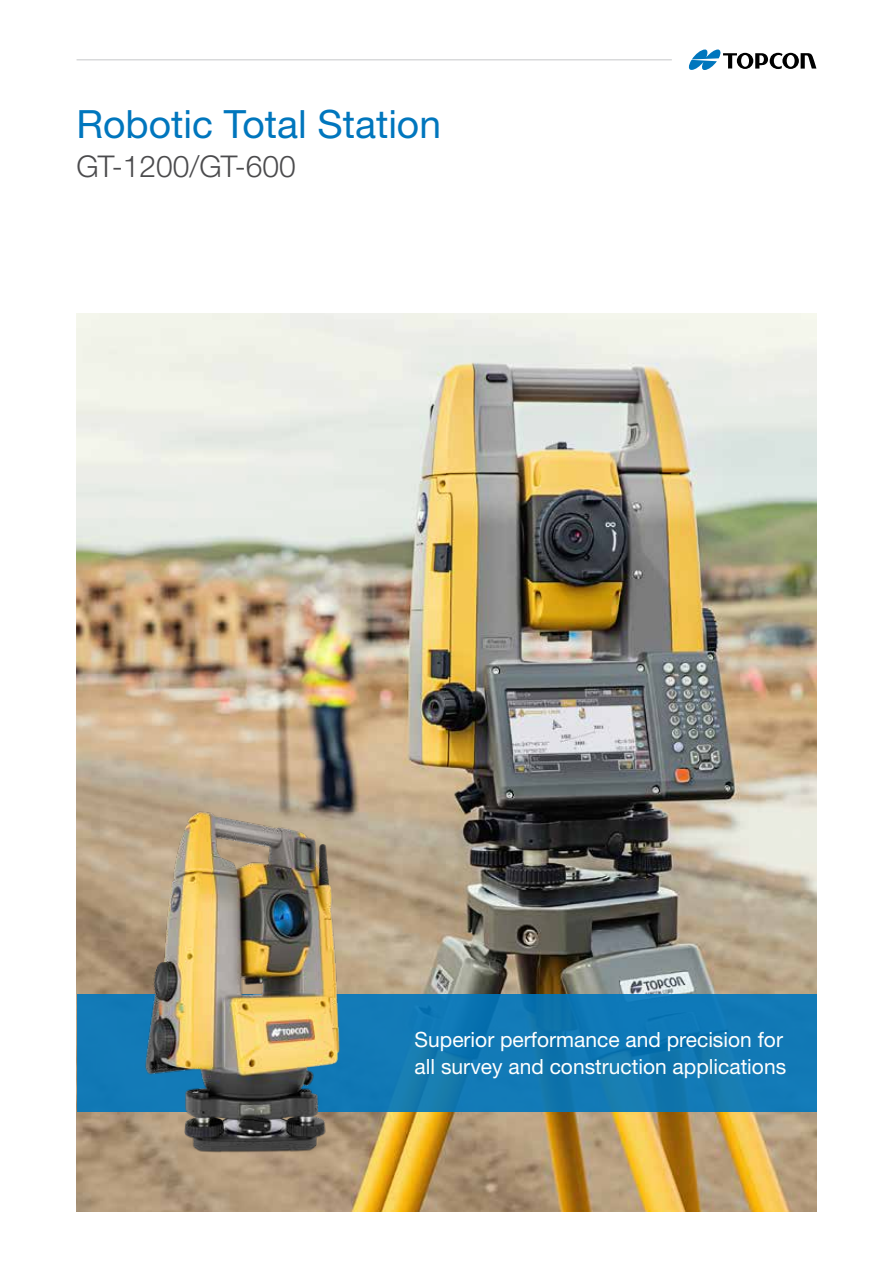
<style>
.page{position:relative;width:893px;height:1263px;background:#fff}
.page>*{position:absolute;margin:0;border:0;box-sizing:border-box;transform-origin:0 0}
.t1{font:39px "Helvetica Neue LTW1 G";color:#0076bd}
.t2{font:300 30px "Helvetica Neue LTW1 G";color:#4b4b4d}
.t3{font:21px/27px "Helvetica Neue LTW1 G";color:#fff}
</style>
<div class="page">
<hr style="left:77px;top:59px;width:595px;height:2px;background:#d9dadb">
<svg style="left:688px;top:49px;width:128px;height:21px"></svg>
<img style="left:77px;top:313px;width:739px;height:899px">
<div style="left:77px;top:995px;width:739px;height:117px;background:#1279b6"></div>
<img style="left:116px;top:790px;width:254px;height:381px">
<h1 class="t1" style="left:77px;top:100px;width:366px">Robotic Total Station</h1>
<h2 class="t2" style="left:77px;top:148px;width:221px">GT-1200/GT-600</h2>
<p class="t3" style="left:415px;top:1026px;width:373px">Superior performance and precision for all survey and construction applications</p>
</div>
